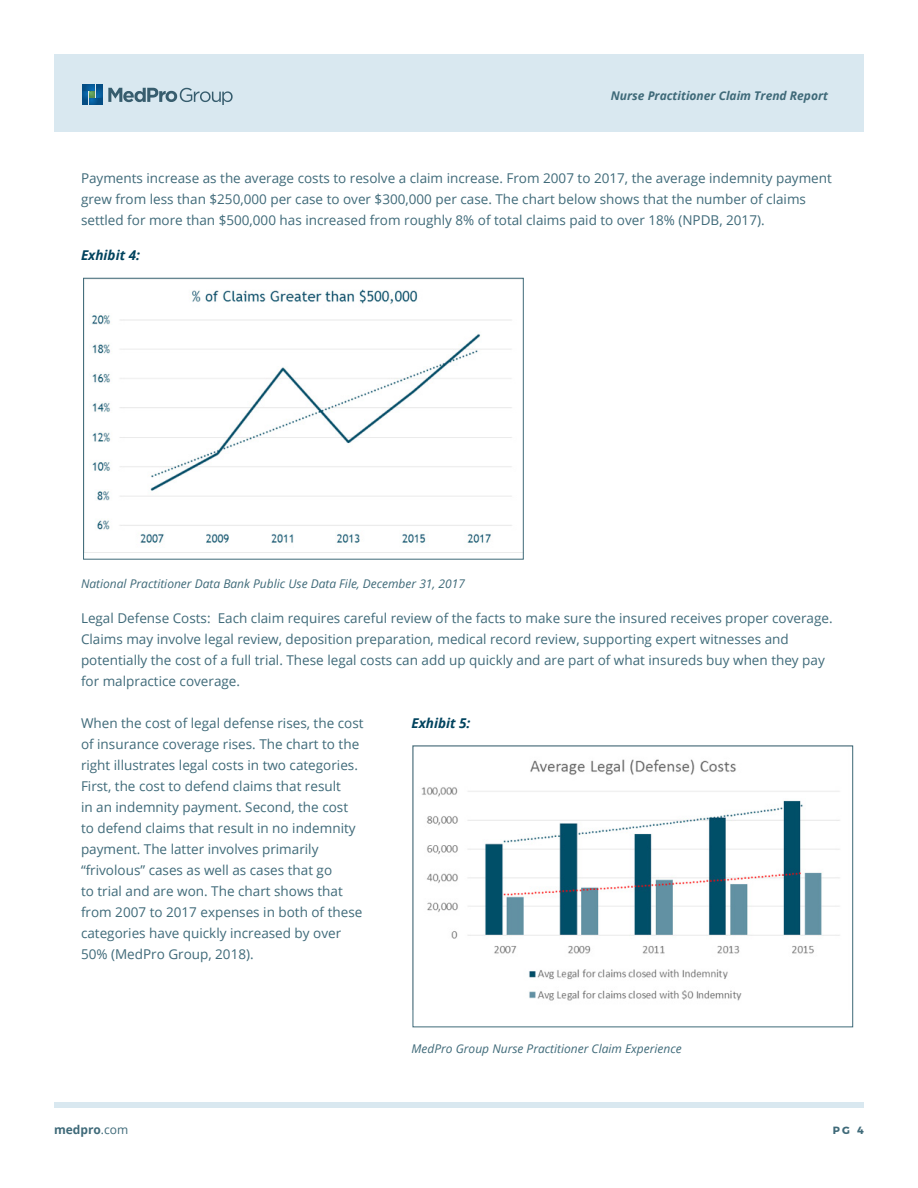
<style>
.page{position:relative;width:918px;height:1188px;background:#fff}
.page>*{position:absolute;margin:0;border:0;box-sizing:border-box;transform-origin:0 0}
.t1{font:13.5px/21px "Open Sans";color:#3f6a79}
.t2{font:italic 700 13.5px "Open Sans";color:#00435e}
.t3{font:italic 12px "Open Sans";color:#3f6a79}
.t4{font:italic 700 12px "Open Sans";color:#3f6a79}
.t5{font:700 12px "Open Sans";color:#3f6a79}
.t6{font:700 10.5px "Montserrat";color:#3f6a79}
.s1{font-weight:400}
</style>
<div class="page">
<div style="left:54px;top:1102px;width:810px;height:5px;background:#d9e8f0"></div>
<div style="left:54px;top:54px;width:810px;height:78px;background:#d9e8f0"></div>
<svg style="left:108px;top:88px;width:125px;height:17px"></svg>
<svg style="left:82px;top:84px;width:20px;height:20px"></svg>
<img style="left:92px;top:289px;width:420px;height:254px">
<div style="left:83px;top:278px;width:441px;height:282px;border:1px solid #3f6a79"></div>
<img style="left:421px;top:759px;width:419px;height:242px">
<p class="t4" style="left:611px;top:87px;width:219px">Nurse Practitioner Claim Trend Report</p>
<p class="t1" style="left:81px;top:167px;width:752px">Payments increase as the average costs to resolve a claim increase. From 2007 to 2017, the average indemnity payment grew from less than $250,000 per case to over $300,000 per case. The chart below shows that the number of claims settled for more than $500,000 has increased from roughly 8% of total claims paid to over 18% (NPDB, 2017).</p>
<p class="t2" style="left:81px;top:245px;width:61px">Exhibit 4:</p>
<p class="t3" style="left:81px;top:576px;width:386px">National Practitioner Data Bank Public Use Data File, December 31, 2017</p>
<p class="t1" style="left:81px;top:607px;width:753px">Legal Defense Costs: Each claim requires careful review of the facts to make sure the insured receives proper coverage.<br>Claims may involve legal review, deposition preparation, medical record review, supporting expert witnesses and potentially the cost of a full trial. These legal costs can add up quickly and are part of what insureds buy when they pay for malpractice coverage.</p>
<p class="t1" style="left:81px;top:712px;width:284px">When the cost of legal defense rises, the cost of insurance coverage rises. The chart to the right illustrates legal costs in two categories.<br>First, the cost to defend claims that result<br>in an indemnity payment. Second, the cost to defend claims that result in no indemnity payment. The latter involves primarily “frivolous” cases as well as cases that go<br>to trial and are won. The chart shows that from 2007 to 2017 expenses in both of these categories have quickly increased by over 50% (MedPro Group, 2018).</p>
<p class="t2" style="left:411px;top:713px;width:61px">Exhibit 5:</p>
<p class="t3" style="left:411px;top:1040px;width:272px">MedPro Group Nurse Practitioner Claim Experience</p>
<p class="t5" style="left:54px;top:1121px;width:76px">medpro<span class="s1">.com</span></p>
<p class="t6" style="left:833px;top:1122px;width:33px">PG 4</p>
</div>
